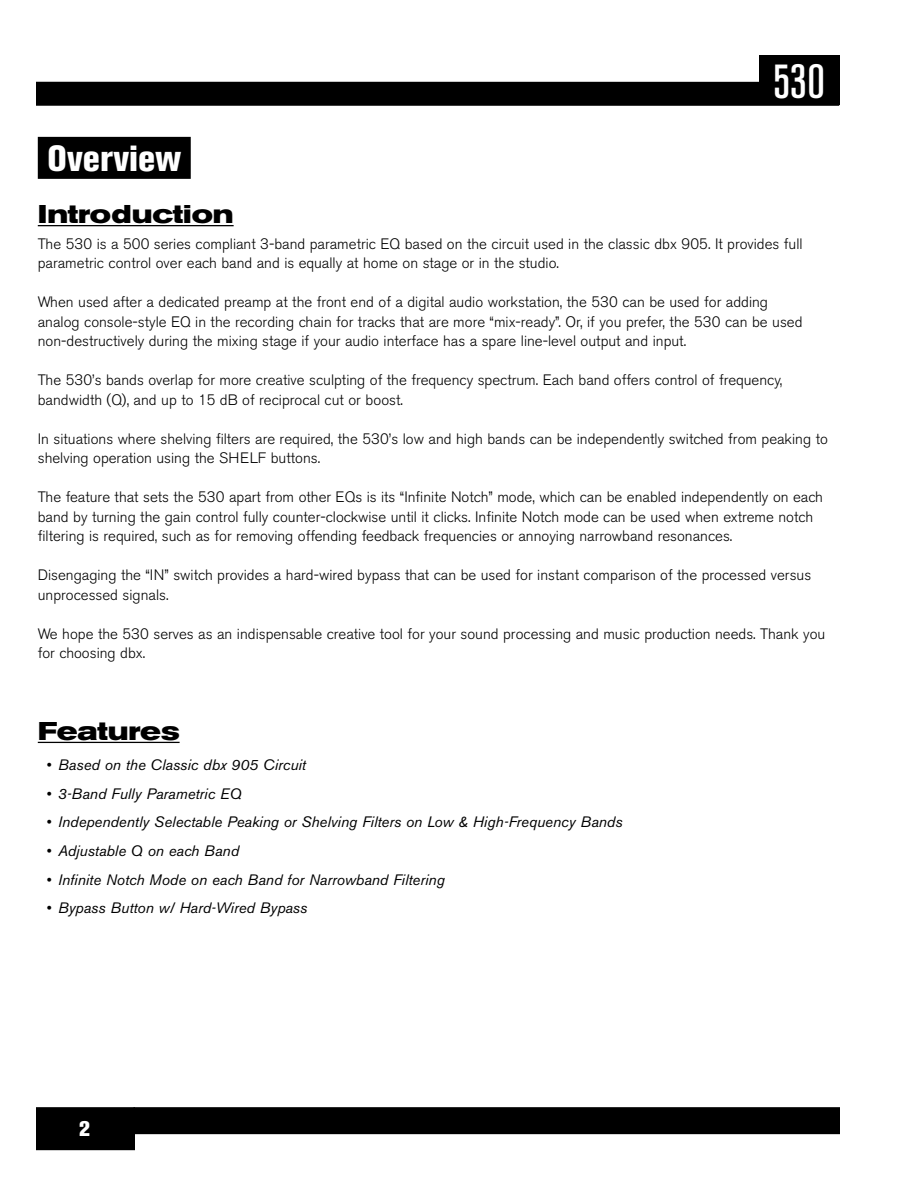
<style>
.page{position:relative;width:918px;height:1188px;background:#fff}
.page>*{position:absolute;margin:0;border:0;box-sizing:border-box;transform-origin:0 0}
.t1{font:500 condensed 47.7px "Akzidenz Grotesk BE";color:#fff}
.t2{font:800 condensed 36px "Akzidenz Grotesk BE";color:#fff}
.t3{font:700 expanded 25.5px "Akzidenz Grotesk BE";color:#000}
.t4{font:800 21px "Akzidenz Grotesk BE";color:#fff}
.t5{font:300 15px/19.5px "Akzidenz Grotesk BE";color:#000}
.t6{font:italic 15px "Akzidenz Grotesk BE";color:#000}
</style>
<div class="page">
<div style="left:37px;top:1108px;width:97px;height:41px;background:#000"></div>
<div style="left:36px;top:1107px;width:99px;height:43px;border:2px solid #000"></div>
<div style="left:134px;top:1108px;width:705px;height:25px;background:#000"></div>
<div style="left:134px;top:1107px;width:706px;height:27px;border:2px solid #000"></div>
<div style="left:36px;top:82px;width:803px;height:24px;background:#000"></div>
<div style="left:759px;top:55px;width:80px;height:50px;background:#000"></div>
<div style="left:38px;top:137px;width:153px;height:42px;background:#000"></div>
<hr style="left:38px;top:225px;width:196px;height:1px;background:#000">
<hr style="left:38px;top:742px;width:142px;height:1px;background:#000">
<svg style="left:45px;top:178px;width:140px;height:1px"></svg>
<h1 class="t1" style="left:773px;top:55px;width:53px">530</h1>
<h2 class="t2" style="left:48px;top:138px;width:135px">Overview</h2>
<h3 class="t3" style="left:38px;top:200px;width:197px">Introduction</h3>
<p class="t5" style="left:38px;top:234px;width:766px">The 530 is a 500 series compliant 3-band parametric EQ based on the circuit used in the classic dbx 905. It provides full parametric control over each band and is equally at home on stage or in the studio.</p>
<p class="t5" style="left:38px;top:292px;width:766px">When used after a dedicated preamp at the front end of a digital audio workstation, the 530 can be used for adding analog console-style EQ in the recording chain for tracks that are more “mix-ready”. Or, if you prefer, the 530 can be used non-destructively during the mixing stage if your audio interface has a spare line-level output and input.</p>
<p class="t5" style="left:38px;top:370px;width:746px">The 530’s bands overlap for more creative sculpting of the frequency spectrum. Each band offers control of frequency, bandwidth (Q), and up to 15 dB of reciprocal cut or boost.</p>
<p class="t5" style="left:38px;top:429px;width:792px">In situations where shelving filters are required, the 530’s low and high bands can be independently switched from peaking to shelving operation using the SHELF buttons.</p>
<p class="t5" style="left:38px;top:487px;width:787px">The feature that sets the 530 apart from other EQs is its “Infinite Notch” mode, which can be enabled independently on each band by turning the gain control fully counter-clockwise until it clicks. Infinite Notch mode can be used when extreme notch filtering is required, such as for removing offending feedback frequencies or annoying narrowband resonances.</p>
<p class="t5" style="left:38px;top:565px;width:775px">Disengaging the “IN” switch provides a hard-wired bypass that can be used for instant comparison of the processed versus unprocessed signals.</p>
<p class="t5" style="left:38px;top:624px;width:789px">We hope the 530 serves as an indispensable creative tool for your sound processing and music production needs. Thank you for choosing dbx.</p>
<h3 class="t3" style="left:38px;top:716px;width:143px">Features</h3>
<p class="t6" style="left:46px;top:756px;width:261px">• Based on the Classic dbx 905 Circuit</p>
<p class="t6" style="left:46px;top:784px;width:197px">• 3-Band Fully Parametric EQ</p>
<p class="t6" style="left:46px;top:813px;width:578px">• Independently Selectable Peaking or Shelving Filters on Low &amp; High-Frequency Bands</p>
<p class="t6" style="left:46px;top:842px;width:194px">• Adjustable Q on each Band</p>
<p class="t6" style="left:46px;top:870px;width:400px">• Infinite Notch Mode on each Band for Narrowband Filtering</p>
<p class="t6" style="left:46px;top:899px;width:263px">• Bypass Button w/ Hard-Wired Bypass</p>
<h3 class="t4" style="left:79px;top:1117px;width:12px">2</h3>
</div>
